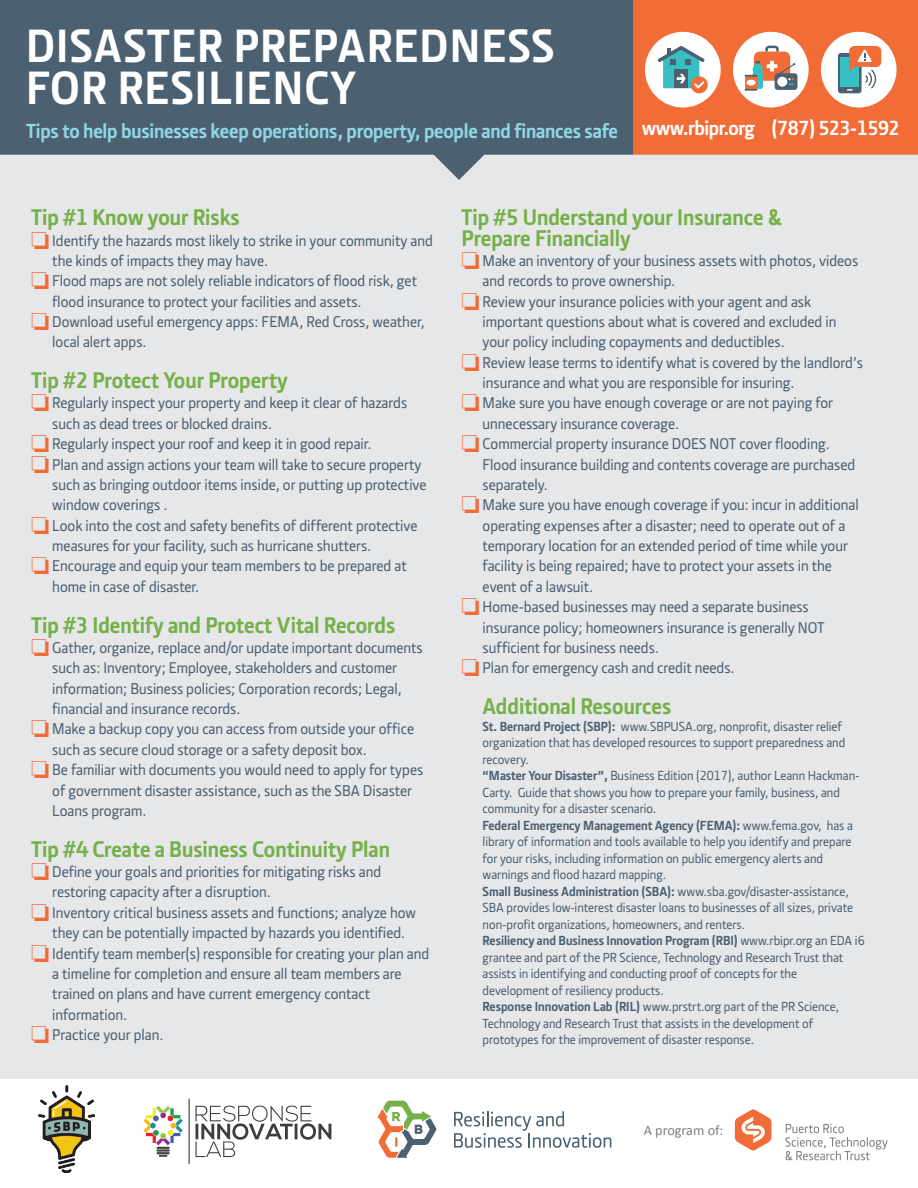
<style>
.page{position:relative;width:918px;height:1188px;background:#fff}
.page>*{position:absolute;margin:0;border:0;box-sizing:border-box;transform-origin:0 0}
.t1{font:700 48px/42px "Section";letter-spacing:.025em;color:#fff}
.t2{font:700 23.25px/20.4px "Section";color:#75b048}
.t3{font:700 21px "Section";letter-spacing:-.01em;color:#90d6e4}
.t4{font:700 21px "Section";letter-spacing:-.02em;color:#fff}
.t5{font:500 16.05px "Section";color:#4b6071}
.t6{font:14.25px "Calibri";color:#7d7e80}
.t7{font:500 13.5px/16.5px "Section";color:#4b6071}
.s1{color:#f26c37}
.s2{font-weight:700}
</style>
<div class="page">
<div style="left:0;top:145px;width:918px;height:934px;background:#e6e7e9"></div>
<svg style="left:0;top:0;width:918px;height:180px;background:#837677"></svg>
<div style="left:733px;top:32px;width:76px;height:76px;background:#fff;border-radius:50%"></div>
<div style="left:755px;top:52px;width:35px;height:28px;background:#f37e4f;border-radius:5px"></div>
<div style="left:754px;top:52px;width:36px;height:29px;background:#f26c37;border-radius:6px"></div>
<svg style="left:765px;top:46px;width:14px;height:5px"></svg>
<svg style="left:745px;top:61px;width:53px;height:30px"></svg>
<div style="left:821px;top:32px;width:76px;height:76px;background:#fff;border-radius:50%"></div>
<svg style="left:838px;top:46px;width:43px;height:47px"></svg>
<div style="left:645px;top:32px;width:76px;height:76px;background:#fff;border-radius:50%"></div>
<div style="left:691px;top:76px;width:17px;height:17px;background:#f26c37;border-radius:50%"></div>
<svg style="left:658px;top:46px;width:47px;height:42px"></svg>
<svg style="left:735px;top:1109px;width:37px;height:42px"></svg>
<svg style="left:785px;top:1124px;width:103px;height:36px"></svg>
<svg style="left:454px;top:1111px;width:157px;height:37px"></svg>
<svg style="left:377px;top:1101px;width:60px;height:57px"></svg>
<svg style="left:144px;top:1106px;width:39px;height:51px"></svg>
<svg style="left:189px;top:1099px;width:143px;height:65px"></svg>
<img style="left:38px;top:1085px;width:56px;height:87px">
<h1 class="t1" style="left:26px;top:25px;width:530px">DISASTER PREPAREDNESS<br>FOR RESILIENCY</h1>
<h3 class="t3" style="left:26px;top:118px;width:594px">Tips to help businesses keep operations, property, people and finances safe</h3>
<h3 class="t4" style="left:642px;top:115px;width:259px">www.rbipr.org (787) 523-1592</h3>
<h2 class="t2" style="left:31px;top:207px;width:210px">Tip #1 Know your Risks</h2>
<p class="t5" style="left:31px;top:230px;width:403px"><span class="s1">❏</span> Identify the hazards most likely to strike in your community and</p>
<p class="t5" style="left:52px;top:251px;width:217px">the kinds of impacts they may have.</p>
<p class="t5" style="left:31px;top:271px;width:387px"><span class="s1">❏</span> Flood maps are not solely reliable indicators of flood risk, get</p>
<p class="t5" style="left:52px;top:292px;width:311px">flood insurance to protect your facilities and assets.</p>
<p class="t5" style="left:31px;top:312px;width:395px"><span class="s1">❏</span> Download useful emergency apps: FEMA, Red Cross, weather,</p>
<p class="t5" style="left:52px;top:332px;width:96px">local alert apps.</p>
<h2 class="t2" style="left:31px;top:370px;width:258px">Tip #2 Protect Your Property</h2>
<p class="t5" style="left:31px;top:393px;width:377px"><span class="s1">❏</span> Regularly inspect your property and keep it clear of hazards</p>
<p class="t5" style="left:52px;top:414px;width:221px">such as dead trees or blocked drains.</p>
<p class="t5" style="left:31px;top:434px;width:342px"><span class="s1">❏</span> Regularly inspect your roof and keep it in good repair.</p>
<p class="t5" style="left:31px;top:455px;width:392px"><span class="s1">❏</span> Plan and assign actions your team will take to secure property</p>
<p class="t5" style="left:52px;top:475px;width:376px">such as bringing outdoor items inside, or putting up protective</p>
<p class="t5" style="left:52px;top:495px;width:117px">window coverings .</p>
<p class="t5" style="left:31px;top:516px;width:388px"><span class="s1">❏</span> Look into the cost and safety benefits of different protective</p>
<p class="t5" style="left:52px;top:536px;width:321px">measures for your facility, such as hurricane shutters.</p>
<p class="t5" style="left:31px;top:556px;width:377px"><span class="s1">❏</span> Encourage and equip your team members to be prepared at</p>
<p class="t5" style="left:52px;top:577px;width:148px">home in case of disaster.</p>
<h2 class="t2" style="left:31px;top:615px;width:365px">Tip #3 Identify and Protect Vital Records</h2>
<p class="t5" style="left:31px;top:638px;width:393px"><span class="s1">❏</span> Gather, organize, replace and/or update important documents</p>
<p class="t5" style="left:52px;top:658px;width:346px">such as: Inventory; Employee, stakeholders and customer</p>
<p class="t5" style="left:52px;top:679px;width:351px">information; Business policies; Corporation records; Legal,</p>
<p class="t5" style="left:52px;top:699px;width:190px">financial and insurance records.</p>
<p class="t5" style="left:31px;top:719px;width:384px"><span class="s1">❏</span> Make a backup copy you can access from outside your office</p>
<p class="t5" style="left:52px;top:740px;width:316px">such as secure cloud storage or a safety deposit box.</p>
<p class="t5" style="left:31px;top:760px;width:394px"><span class="s1">❏</span> Be familiar with documents you would need to apply for types</p>
<p class="t5" style="left:52px;top:780px;width:361px">of government disaster assistance, such as the SBA Disaster</p>
<p class="t5" style="left:52px;top:801px;width:96px">Loans program.</p>
<h2 class="t2" style="left:31px;top:839px;width:360px">Tip #4 Create a Business Continuity Plan</h2>
<p class="t5" style="left:31px;top:862px;width:351px"><span class="s1">❏</span> Define your goals and priorities for mitigating risks and</p>
<p class="t5" style="left:52px;top:882px;width:220px">restoring capacity after a disruption.</p>
<p class="t5" style="left:31px;top:903px;width:386px"><span class="s1">❏</span> Inventory critical business assets and functions; analyze how</p>
<p class="t5" style="left:52px;top:923px;width:355px">they can be potentially impacted by hazards you identified.</p>
<p class="t5" style="left:31px;top:943px;width:400px"><span class="s1">❏</span> Identify team member(s) responsible for creating your plan and</p>
<p class="t5" style="left:52px;top:964px;width:351px">a timeline for completion and ensure all team members are</p>
<p class="t5" style="left:52px;top:984px;width:319px">trained on plans and have current emergency contact</p>
<p class="t5" style="left:52px;top:1005px;width:77px">information.</p>
<p class="t5" style="left:31px;top:1025px;width:134px"><span class="s1">❏</span> Practice your plan.</p>
<h2 class="t2" style="left:462px;top:207px;width:321px">Tip #5 Understand your Insurance &amp;<br>Prepare Financially</h2>
<p class="t5" style="left:462px;top:251px;width:398px"><span class="s1">❏</span> Make an inventory of your business assets with photos, videos</p>
<p class="t5" style="left:483px;top:271px;width:194px">and records to prove ownership.</p>
<p class="t5" style="left:462px;top:292px;width:351px"><span class="s1">❏</span> Review your insurance policies with your agent and ask</p>
<p class="t5" style="left:483px;top:312px;width:355px">important questions about what is covered and excluded in</p>
<p class="t5" style="left:483px;top:332px;width:304px">your policy including copayments and deductibles.</p>
<p class="t5" style="left:462px;top:353px;width:403px"><span class="s1">❏</span> Review lease terms to identify what is covered by the landlord’s</p>
<p class="t5" style="left:483px;top:373px;width:313px">insurance and what you are responsible for insuring.</p>
<p class="t5" style="left:462px;top:393px;width:373px"><span class="s1">❏</span> Make sure you have enough coverage or are not paying for</p>
<p class="t5" style="left:483px;top:414px;width:198px">unnecessary insurance coverage.</p>
<p class="t5" style="left:462px;top:434px;width:370px"><span class="s1">❏</span> Commercial property insurance DOES NOT cover flooding.</p>
<p class="t5" style="left:483px;top:455px;width:374px">Flood insurance building and contents coverage are purchased</p>
<p class="t5" style="left:483px;top:475px;width:67px">separately.</p>
<p class="t5" style="left:462px;top:495px;width:399px"><span class="s1">❏</span> Make sure you have enough coverage if you: incur in additional</p>
<p class="t5" style="left:483px;top:516px;width:364px">operating expenses after a disaster; need to operate out of a</p>
<p class="t5" style="left:483px;top:536px;width:367px">temporary location for an extended period of time while your</p>
<p class="t5" style="left:483px;top:556px;width:351px">facility is being repaired; have to protect your assets in the</p>
<p class="t5" style="left:483px;top:577px;width:112px">event of a lawsuit.</p>
<p class="t5" style="left:462px;top:597px;width:349px"><span class="s1">❏</span> Home-based businesses may need a separate business</p>
<p class="t5" style="left:483px;top:618px;width:344px">insurance policy; homeowners insurance is generally NOT</p>
<p class="t5" style="left:483px;top:638px;width:178px">sufficient for business needs.</p>
<p class="t5" style="left:462px;top:658px;width:275px"><span class="s1">❏</span> Plan for emergency cash and credit needs.</p>
<h2 class="t2" style="left:483px;top:696px;width:190px">Additional Resources</h2>
<p class="t7" style="left:483px;top:718px;width:384px"><span class="s2">St. Bernard Project (SBP):</span> www.SBPUSA.org, nonprofit, disaster relief organization that has developed resources to support preparedness and recovery.<br><span class="s2">“Master Your Disaster”,</span> Business Edition (2017), author Leann Hackman-Carty. Guide that shows you how to prepare your family, business, and community for a disaster scenario.<br><span class="s2">Federal Emergency Management Agency (FEMA):</span> www.fema.gov, has a library of information and tools available to help you identify and prepare for your risks, including information on public emergency alerts and warnings and flood hazard mapping.<br><span class="s2">Small Business Administration (SBA):</span> www.sba.gov/disaster-assistance, SBA provides low-interest disaster loans to businesses of all sizes, private non-profit organizations, homeowners, and renters.<br><span class="s2">Resiliency and Business Innovation Program (RBI)</span> www.rbipr.org an EDA i6 grantee and part of the PR Science, Technology and Research Trust that assists in identifying and conducting proof of concepts for the development of resiliency products.<br><span class="s2">Response Innovation Lab (RIL)</span> www.prstrt.org part of the PR Science, Technology and Research Trust that assists in the development of prototypes for the improvement of disaster response.</p>
<p class="t6" style="left:644px;top:1120px;width:81px">A program of:</p>
</div>
